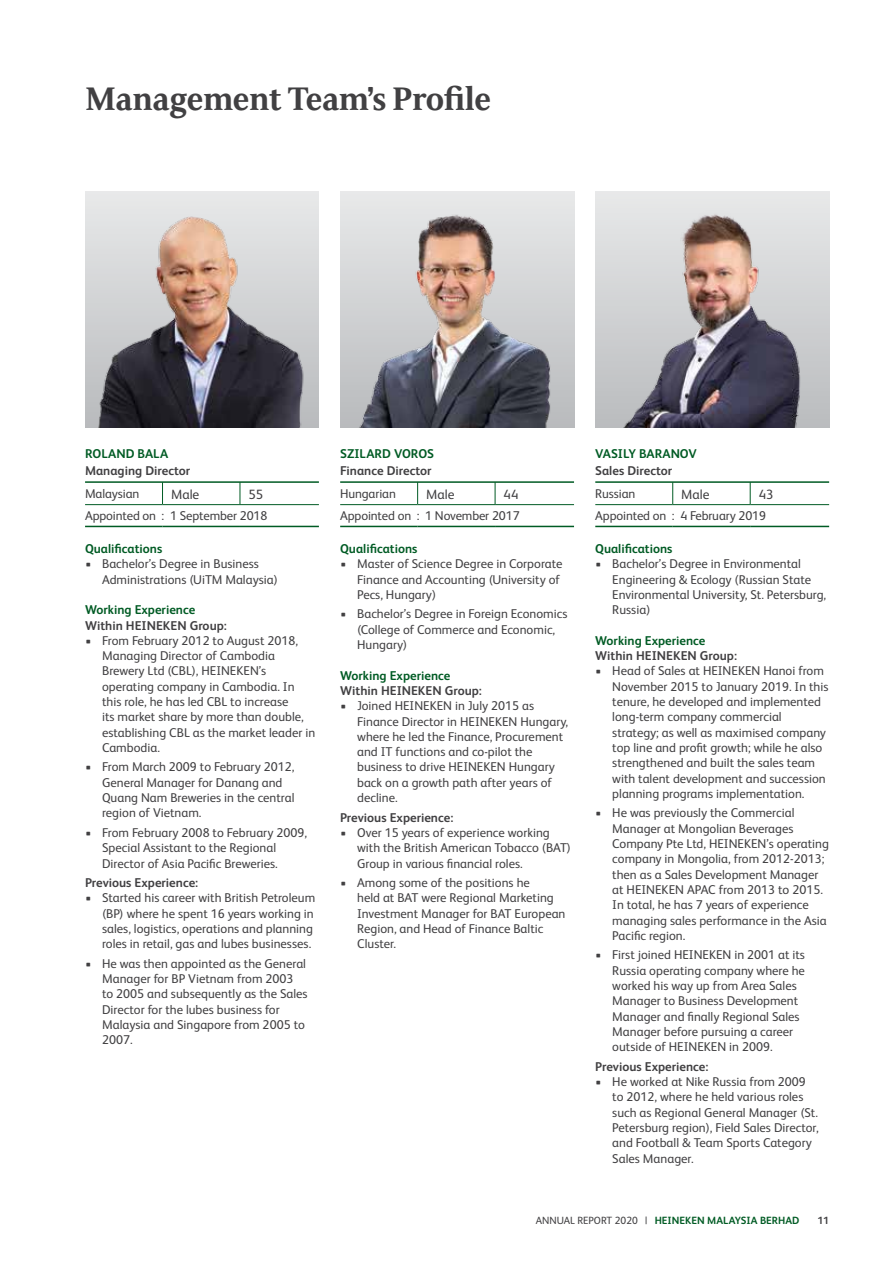
<style>
.page{position:relative;width:893px;height:1263px;background:#fff}
.page>*{position:absolute;margin:0;border:0;box-sizing:border-box;transform-origin:0 0}
.t1{font:600 36px "HEINEKEN Curve";letter-spacing:-.01em;color:#414042}
.t2{font:13.5px "HEINEKEN Core";color:#414042}
.t3{font:12.75px/15.3px "HEINEKEN Core";color:#414042}
.t4{font:700 12.75px "HEINEKEN Core";color:#414042}
.t5{font:700 12.75px "HEINEKEN Core";color:#005b24}
.t6{font:700 10.5px "HEINEKEN Core";color:#005b24}
.t7{font:700 10.5px "HEINEKEN Core";color:#414042}
.s1{font-weight:400;color:#414042}
</style>
<div class="page">
<img style="left:85px;top:191px;width:234px;height:236px">
<hr style="left:85px;top:481px;width:234px;height:2px;background:#005b24">
<svg style="left:162px;top:483px;width:1px;height:21px"></svg>
<svg style="left:240px;top:482px;width:1px;height:22px"></svg>
<hr style="left:85px;top:504px;width:78px;height:1px;background:#005b24">
<hr style="left:163px;top:504px;width:77px;height:1px;background:#005b24">
<hr style="left:240px;top:504px;width:79px;height:1px;background:#005b24">
<hr style="left:85px;top:526px;width:78px;height:1px;background:#005b24">
<hr style="left:163px;top:526px;width:77px;height:1px;background:#005b24">
<hr style="left:240px;top:526px;width:79px;height:1px;background:#005b24">
<img style="left:340px;top:191px;width:234px;height:236px">
<hr style="left:340px;top:481px;width:234px;height:2px;background:#005b24">
<svg style="left:417px;top:482px;width:1px;height:22px"></svg>
<svg style="left:495px;top:482px;width:1px;height:22px"></svg>
<hr style="left:340px;top:504px;width:78px;height:1px;background:#005b24">
<hr style="left:418px;top:504px;width:77px;height:1px;background:#005b24">
<hr style="left:495px;top:504px;width:79px;height:1px;background:#005b24">
<hr style="left:340px;top:526px;width:78px;height:1px;background:#005b24">
<hr style="left:418px;top:526px;width:77px;height:1px;background:#005b24">
<hr style="left:495px;top:526px;width:79px;height:1px;background:#005b24">
<hr style="left:595px;top:481px;width:234px;height:2px;background:#005b24">
<svg style="left:672px;top:482px;width:1px;height:22px"></svg>
<svg style="left:750px;top:482px;width:1px;height:22px"></svg>
<hr style="left:595px;top:504px;width:78px;height:1px;background:#005b24">
<hr style="left:673px;top:504px;width:77px;height:1px;background:#005b24">
<hr style="left:750px;top:504px;width:79px;height:1px;background:#005b24">
<hr style="left:595px;top:526px;width:78px;height:1px;background:#005b24">
<hr style="left:673px;top:526px;width:77px;height:1px;background:#005b24">
<hr style="left:750px;top:526px;width:79px;height:1px;background:#005b24">
<img style="left:595px;top:191px;width:234px;height:236px">
<h1 class="t1" style="left:85px;top:74px;width:408px">Management Team’s Profile</h1>
<p class="t5" style="left:85px;top:445px;width:85px">ROLAND BALA</p>
<p class="t4" style="left:85px;top:462px;width:107px">Managing Director</p>
<p class="t3" style="left:85px;top:485px;width:56px">Malaysian</p>
<p class="t2" style="left:171px;top:484px;width:30px">Male</p>
<p class="t2" style="left:248px;top:484px;width:16px">55</p>
<p class="t3" style="left:85px;top:507px;width:184px">Appointed on : 1 September 2018</p>
<p class="t5" style="left:85px;top:540px;width:79px">Qualifications</p>
<p class="t3" style="left:102px;top:555px;width:177px;text-indent:-17px">• Bachelor’s Degree in Business<br>Administrations (UiTM Malaysia)</p>
<p class="t5" style="left:85px;top:601px;width:112px">Working Experience</p>
<p class="t4" style="left:85px;top:616px;width:143px">Within HEINEKEN Group:</p>
<p class="t3" style="left:102px;top:632px;width:215px;text-indent:-17px">• From February 2012 to August 2018,<br>Managing Director of Cambodia<br>Brewery Ltd (CBL), HEINEKEN’s operating company in Cambodia. In this role, he has led CBL to increase<br>its market share by more than double, establishing CBL as the market leader in<br>Cambodia.</p>
<p class="t3" style="left:102px;top:758px;width:194px;text-indent:-17px">• From March 2009 to February 2012,<br>General Manager for Danang and<br>Quang Nam Breweries in the central region of Vietnam.</p>
<p class="t3" style="left:102px;top:824px;width:206px;text-indent:-17px">• From February 2008 to February 2009,<br>Special Assistant to the Regional<br>Director of Asia Pacific Breweries.</p>
<p class="t4" style="left:85px;top:874px;width:115px">Previous Experience:</p>
<p class="t3" style="left:102px;top:889px;width:215px;text-indent:-17px">• Started his career with British Petroleum (BP) where he spent 16 years working in sales, logistics, operations and planning roles in retail, gas and lubes businesses.</p>
<p class="t3" style="left:102px;top:955px;width:207px;text-indent:-17px">• He was then appointed as the General<br>Manager for BP Vietnam from 2003 to 2005 and subsequently as the Sales<br>Director for the lubes business for<br>Malaysia and Singapore from 2005 to<br>2007.</p>
<p class="t5" style="left:340px;top:445px;width:95px">SZILARD VOROS</p>
<p class="t4" style="left:340px;top:462px;width:93px">Finance Director</p>
<p class="t3" style="left:340px;top:485px;width:57px">Hungarian</p>
<p class="t2" style="left:426px;top:484px;width:30px">Male</p>
<p class="t2" style="left:504px;top:484px;width:16px">44</p>
<p class="t3" style="left:340px;top:507px;width:181px">Appointed on : 1 November 2017</p>
<p class="t5" style="left:340px;top:540px;width:79px">Qualifications</p>
<p class="t3" style="left:357px;top:555px;width:207px;text-indent:-17px">• Master of Science Degree in Corporate<br>Finance and Accounting (University of<br>Pecs, Hungary)</p>
<p class="t3" style="left:357px;top:605px;width:212px;text-indent:-17px">• Bachelor’s Degree in Foreign Economics (College of Commerce and Economic,<br>Hungary)</p>
<p class="t5" style="left:340px;top:666px;width:112px">Working Experience</p>
<p class="t4" style="left:340px;top:682px;width:143px">Within HEINEKEN Group:</p>
<p class="t3" style="left:357px;top:697px;width:212px;text-indent:-17px">• Joined HEINEKEN in July 2015 as<br>Finance Director in HEINEKEN Hungary, where he led the Finance, Procurement and IT functions and co-pilot the business to drive HEINEKEN Hungary back on a growth path after years of decline.</p>
<p class="t4" style="left:340px;top:808px;width:115px">Previous Experience:</p>
<p class="t3" style="left:357px;top:824px;width:215px;text-indent:-17px">• Over 15 years of experience working with the British American Tobacco (BAT)<br>Group in various financial roles.</p>
<p class="t3" style="left:357px;top:874px;width:210px;text-indent:-17px">• Among some of the positions he<br>held at BAT were Regional Marketing<br>Investment Manager for BAT European<br>Region, and Head of Finance Baltic<br>Cluster.</p>
<p class="t5" style="left:595px;top:445px;width:103px">VASILY BARANOV</p>
<p class="t4" style="left:595px;top:462px;width:78px">Sales Director</p>
<p class="t3" style="left:595px;top:485px;width:42px">Russian</p>
<p class="t2" style="left:681px;top:484px;width:30px">Male</p>
<p class="t2" style="left:759px;top:484px;width:16px">43</p>
<p class="t3" style="left:595px;top:507px;width:172px">Appointed on : 4 February 2019</p>
<p class="t5" style="left:595px;top:540px;width:79px">Qualifications</p>
<p class="t3" style="left:612px;top:555px;width:215px;text-indent:-17px">• Bachelor’s Degree in Environmental<br>Engineering &amp; Ecology (Russian State<br>Environmental University, St. Petersburg,<br>Russia)</p>
<p class="t5" style="left:595px;top:631px;width:112px">Working Experience</p>
<p class="t4" style="left:595px;top:647px;width:143px">Within HEINEKEN Group:</p>
<p class="t3" style="left:612px;top:662px;width:218px;text-indent:-17px">• Head of Sales at HEINEKEN Hanoi from November 2015 to January 2019. In this tenure, he developed and implemented long-term company commercial strategy; as well as maximised company top line and profit growth; while he also strengthened and built the sales team with talent development and succession planning programs implementation.</p>
<p class="t3" style="left:612px;top:804px;width:218px;text-indent:-17px">• He was previously the Commercial Manager at Mongolian Beverages Company Pte Ltd, HEINEKEN’s operating company in Mongolia, from 2012-2013; then as a Sales Development Manager at HEINEKEN APAC from 2013 to 2015.<br>In total, he has 7 years of experience managing sales performance in the Asia Pacific region.</p>
<p class="t3" style="left:612px;top:946px;width:194px;text-indent:-17px">• First joined HEINEKEN in 2001 at its Russia operating company where he worked his way up from Area Sales Manager to Business Development Manager and finally Regional Sales Manager before pursuing a career outside of HEINEKEN in 2009.</p>
<p class="t4" style="left:595px;top:1057px;width:115px">Previous Experience:</p>
<p class="t3" style="left:612px;top:1073px;width:208px;text-indent:-17px">• He worked at Nike Russia from 2009 to 2012, where he held various roles such as Regional General Manager (St.<br>Petersburg region), Field Sales Director, and Football &amp; Team Sports Category Sales Manager.</p>
<p class="t6" style="left:536px;top:1213px;width:265px"><span class="s1">ANNUAL REPORT 2020 |</span> HEINEKEN MALAYSIA BERHAD</p>
<p class="t7" style="left:817px;top:1213px;width:13px">11</p>
</div>
